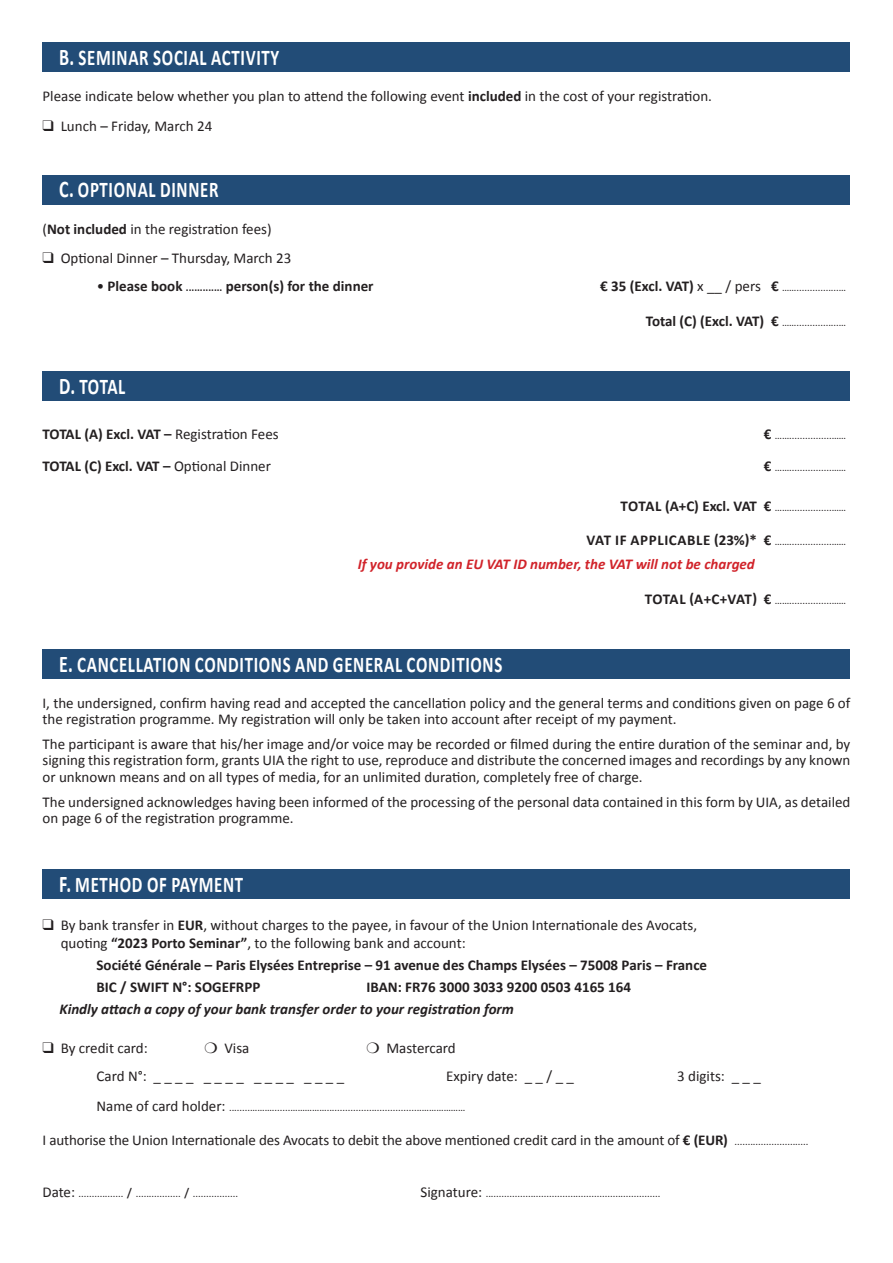
<style>
.page{position:relative;width:893px;height:1263px;background:#fff}
.page>*{position:absolute;margin:0;border:0;box-sizing:border-box;transform-origin:0 0}
.t1{font:700 22.5px "Calibri";letter-spacing:.04em;color:#fff;scale:.75 1}
.t2{font:15px/16.4px "Calibri";color:#231f20}
.t3{font:700 15px/22.2px "Calibri";color:#231f20}
.t4{font:italic 700 15px/23.7px "Calibri";color:#d1232a}
.t5{font:700 15px "Calibri";letter-spacing:-.025em;color:#231f20}
.t6{font:italic 700 15px "Calibri";color:#231f20}
.t7{font:10.5px "Calibri";color:#231f20}
.s1{font-size:24px}
.s2{font-weight:700}
.s3{font-weight:400}
.s4{font-size:10.5px}
.s5{font-weight:700;font-size:15px}
.s6{font-size:15px}
.s7{font-weight:400;font-size:10.5px}
.s8{font-style:normal;color:#231f20}
.s9{font-weight:400;font-style:normal;font-size:10.5px;color:#231f20}
</style>
<div class="page">
<div style="left:43px;top:43px;width:807px;height:29px;background:#224c77"></div>
<div style="left:43px;top:175px;width:807px;height:30px;background:#224c77"></div>
<div style="left:43px;top:371px;width:807px;height:30px;background:#224c77"></div>
<div style="left:43px;top:649px;width:807px;height:30px;background:#224c77"></div>
<div style="left:43px;top:869px;width:807px;height:30px;background:#224c77"></div>
<h1 class="t1" style="left:59px;top:44px;width:295px"><span class="s1">B.</span> SEMINAR SOCIAL ACTIVITY</h1>
<p class="t2" style="left:43px;top:88px;width:671px">Please indicate below whether you plan to attend the following event <span class="s2">included</span> in the cost of your registration.</p>
<p class="t2" style="left:43px;top:117px;width:171px">❑ Lunch – Friday, March 24</p>
<h1 class="t1" style="left:59px;top:176px;width:214px"><span class="s1">C.</span> OPTIONAL DINNER</h1>
<p class="t2" style="left:43px;top:220px;width:231px">(<span class="s2">Not included</span> in the registration fees)</p>
<p class="t2" style="left:43px;top:249px;width:250px">❑ Optional Dinner – Thursday, March 23</p>
<p class="t3" style="left:97px;top:274px;width:278px"><span class="s3">•</span> Please book <span class="s4">.............</span> person(s) for the dinner</p>
<p class="t7" style="left:600px;top:281px;width:247px"><span class="s5">€ 35 (Excl. VAT)</span> <span class="s6">x __ / pers</span> <span class="s5">€</span> ……................…</p>
<p class="t3" style="left:646px;top:309px;width:202px">Total (C) (Excl. VAT) € <span class="s7">……................…</span></p>
<h1 class="t1" style="left:59px;top:372px;width:90px"><span class="s1">D.</span> TOTAL</h1>
<p class="t5" style="left:43px;top:425px;width:238px">TOTAL (A) Excl. VAT – <span class="s3">Registration Fees</span></p>
<p class="t7" style="left:764px;top:429px;width:84px"><span class="s5">€</span> ……................……</p>
<p class="t5" style="left:43px;top:456px;width:230px">TOTAL (C) Excl. VAT – <span class="s3">Optional Dinner</span></p>
<p class="t7" style="left:764px;top:461px;width:84px"><span class="s5">€</span> ……................……</p>
<p class="t7" style="left:621px;top:501px;width:227px"><span class="s5">TOTAL (A+C) Excl. VAT €</span> ……................……</p>
<p class="t4" style="left:358px;top:528px;width:490px;text-indent:229px"><span class="s8">VAT IF APPLICABLE (23%)* €</span> <span class="s9">……................……<br></span>If you provide an EU VAT ID number, the VAT will not be charged</p>
<p class="t7" style="left:645px;top:594px;width:203px"><span class="s5">TOTAL (A+C+VAT) €</span> ……................……</p>
<h1 class="t1" style="left:59px;top:650px;width:592px"><span class="s1">E.</span> CANCELLATION CONDITIONS AND GENERAL CONDITIONS</h1>
<p class="t2" style="left:43px;top:694px;width:810px">I, the undersigned, confirm having read and accepted the cancellation policy and the general terms and conditions given on page 6 of the registration programme. My registration will only be taken into account after receipt of my payment.</p>
<p class="t2" style="left:43px;top:735px;width:809px;text-align:justify">The participant is aware that his/her image and/or voice may be recorded or filmed during the entire duration of the seminar and, by signing this registration form, grants UIA the right to use, reproduce and distribute the concerned images and recordings by any known or unknown means and on all types of media, for an unlimited duration, completely free of charge.</p>
<p class="t2" style="left:43px;top:793px;width:809px">The undersigned acknowledges having been informed of the processing of the personal data contained in this form by UIA, as detailed on page 6 of the registration programme.</p>
<h1 class="t1" style="left:59px;top:870px;width:247px"><span class="s1">F.</span> METHOD OF PAYMENT</h1>
<p class="t2" style="left:61px;top:915px;width:638px;line-height:18px;text-indent:-18px">❑ By bank transfer in <span class="s2">EUR</span>, without charges to the payee, in favour of the Union Internationale des Avocats, quoting <span class="s2">“2023 Porto Seminar”</span>, to the following bank and account:</p>
<p class="t3" style="left:97px;top:953px;width:612px">Société Générale – Paris Elysées Entreprise – 91 avenue des Champs Elysées – 75008 Paris – France<br>BIC / SWIFT N°: SOGEFRPP</p>
<p class="t3" style="left:367px;top:975px;width:266px">IBAN: FR76 3000 3033 9200 0503 4165 164</p>
<p class="t6" style="left:59px;top:1000px;width:456px">Kindly attach a copy of your bank transfer order to your registration form</p>
<p class="t2" style="left:43px;top:1039px;width:107px">❑ By credit card:</p>
<p class="t2" style="left:205px;top:1039px;width:46px">❍ Visa</p>
<p class="t2" style="left:367px;top:1039px;width:91px">❍ Mastercard</p>
<p class="t2" style="left:97px;top:1067px;width:249px">Card N°: _ _ _ _ _ _ _ _ _ _ _ _ _ _ _ _</p>
<p class="t2" style="left:446px;top:1067px;width:129px">Expiry date: _ _ / _ _</p>
<p class="t2" style="left:677px;top:1067px;width:85px">3 digits: _ _ _</p>
<p class="t7" style="left:97px;top:1101px;width:370px"><span class="s6">Name of card holder:</span> ........……….......……………....................................………………</p>
<p class="t2" style="left:43px;top:1131px;width:767px">I authorise the Union Internationale des Avocats to debit the above mentioned credit card in the amount of <span class="s2">€ (EUR)</span> <span class="s4">............................</span></p>
<p class="t7" style="left:43px;top:1187px;width:197px"><span class="s6">Date:</span> ................. ................. .................</p>
<p class="t7" style="left:421px;top:1187px;width:241px"><span class="s6">Signature:</span> ..................................................................</p>
</div>
